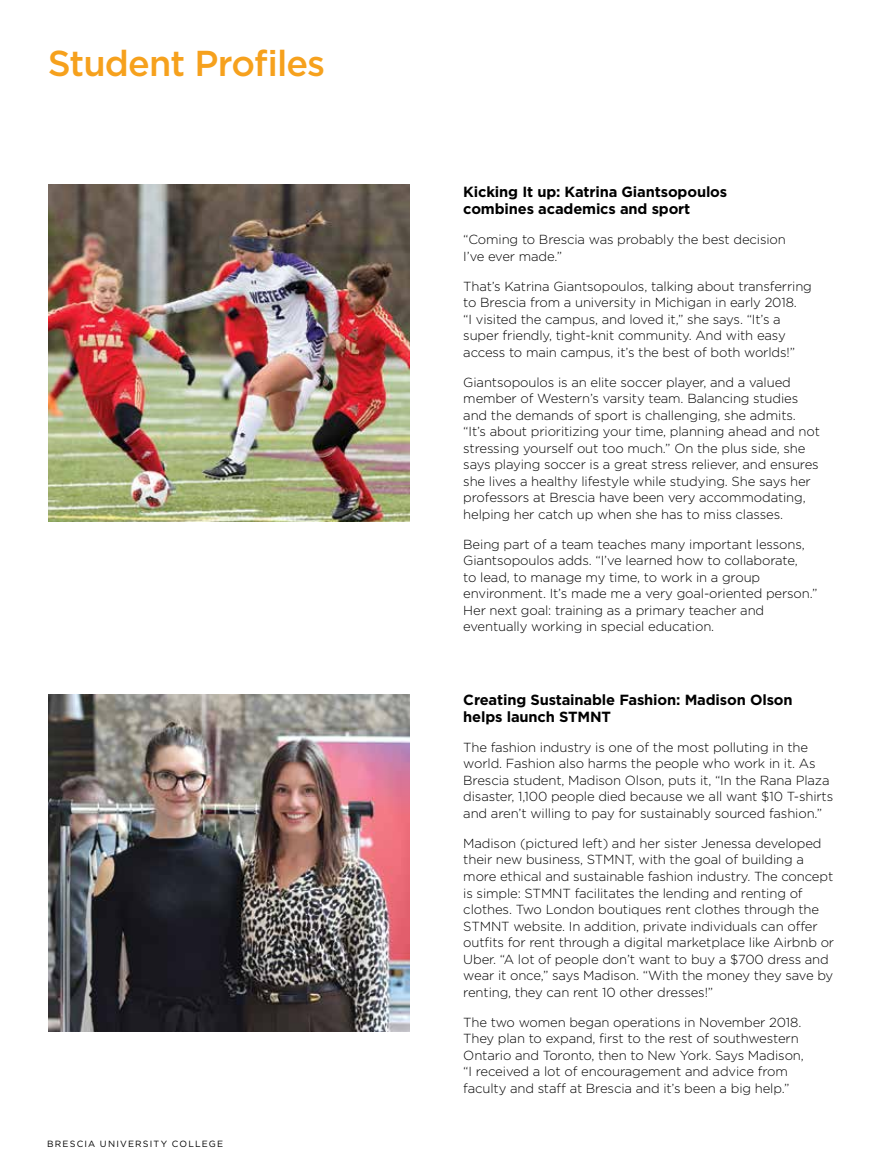
<style>
.page{position:relative;width:891px;height:1175px;background:#fff}
.page>*{position:absolute;margin:0;border:0;box-sizing:border-box;transform-origin:0 0}
.t1{font:500 36px "Gotham";letter-spacing:-.025em;color:#f6a11d}
.t2{font:700 14.7px/17.2px "Gotham";letter-spacing:-.01em;color:#000}
.t3{font:300 13.2px/16.5px "Gotham";letter-spacing:-.01em;color:#000}
.t4{font:9px "Gotham";letter-spacing:.13em;color:#000}
</style>
<div class="page">
<img style="left:49px;top:184px;width:360px;height:337px">
<img style="left:49px;top:695px;width:360px;height:337px">
<h1 class="t1" style="left:48px;top:40px;width:279px">Student Profiles</h1>
<p class="t4" style="left:47px;top:1138px;width:178px">BRESCIA UNIVERSITY COLLEGE</p>
<p class="t2" style="left:463px;top:183px;width:265px">Kicking It up: Katrina Giantsopoulos combines academics and sport</p>
<p class="t3" style="left:463px;top:231px;width:324px">“Coming to Brescia was probably the best decision<br>I’ve ever made.”</p>
<p class="t3" style="left:463px;top:277px;width:350px">That’s Katrina Giantsopoulos, talking about transferring to Brescia from a university in Michigan in early 2018.<br>“I visited the campus, and loved it,” she says. “It’s a super friendly, tight-knit community. And with easy access to main campus, it’s the best of both worlds!”</p>
<p class="t3" style="left:463px;top:373px;width:358px">Giantsopoulos is an elite soccer player, and a valued member of Western’s varsity team. Balancing studies and the demands of sport is challenging, she admits. “It’s about prioritizing your time, planning ahead and not stressing yourself out too much.” On the plus side, she says playing soccer is a great stress reliever, and ensures she lives a healthy lifestyle while studying. She says her professors at Brescia have been very accommodating, helping her catch up when she has to miss classes.</p>
<p class="t3" style="left:463px;top:535px;width:356px">Being part of a team teaches many important lessons, Giantsopoulos adds. “I’ve learned how to collaborate,<br>to lead, to manage my time, to work in a group environment. It’s made me a very goal-oriented person.” Her next goal: training as a primary teacher and eventually working in special education.</p>
<p class="t2" style="left:463px;top:690px;width:331px">Creating Sustainable Fashion: Madison Olson helps launch STMNT</p>
<p class="t3" style="left:463px;top:738px;width:371px">The fashion industry is one of the most polluting in the world. Fashion also harms the people who work in it. As Brescia student, Madison Olson, puts it, “In the Rana Plaza disaster, 1,100 people died because we all want $10 T-shirts and aren’t willing to pay for sustainably sourced fashion.”</p>
<p class="t3" style="left:463px;top:834px;width:372px">Madison (pictured left) and her sister Jenessa developed their new business, STMNT, with the goal of building a more ethical and sustainable fashion industry. The concept is simple: STMNT facilitates the lending and renting of clothes. Two London boutiques rent clothes through the STMNT website. In addition, private individuals can offer outfits for rent through a digital marketplace like Airbnb or Uber. “A lot of people don’t want to buy a $700 dress and wear it once,” says Madison. “With the money they save by renting, they can rent 10 other dresses!”</p>
<p class="t3" style="left:463px;top:1013px;width:342px">The two women began operations in November 2018.<br>They plan to expand, first to the rest of southwestern Ontario and Toronto, then to New York. Says Madison, “I received a lot of encouragement and advice from faculty and staff at Brescia and it’s been a big help.”</p>
</div>
